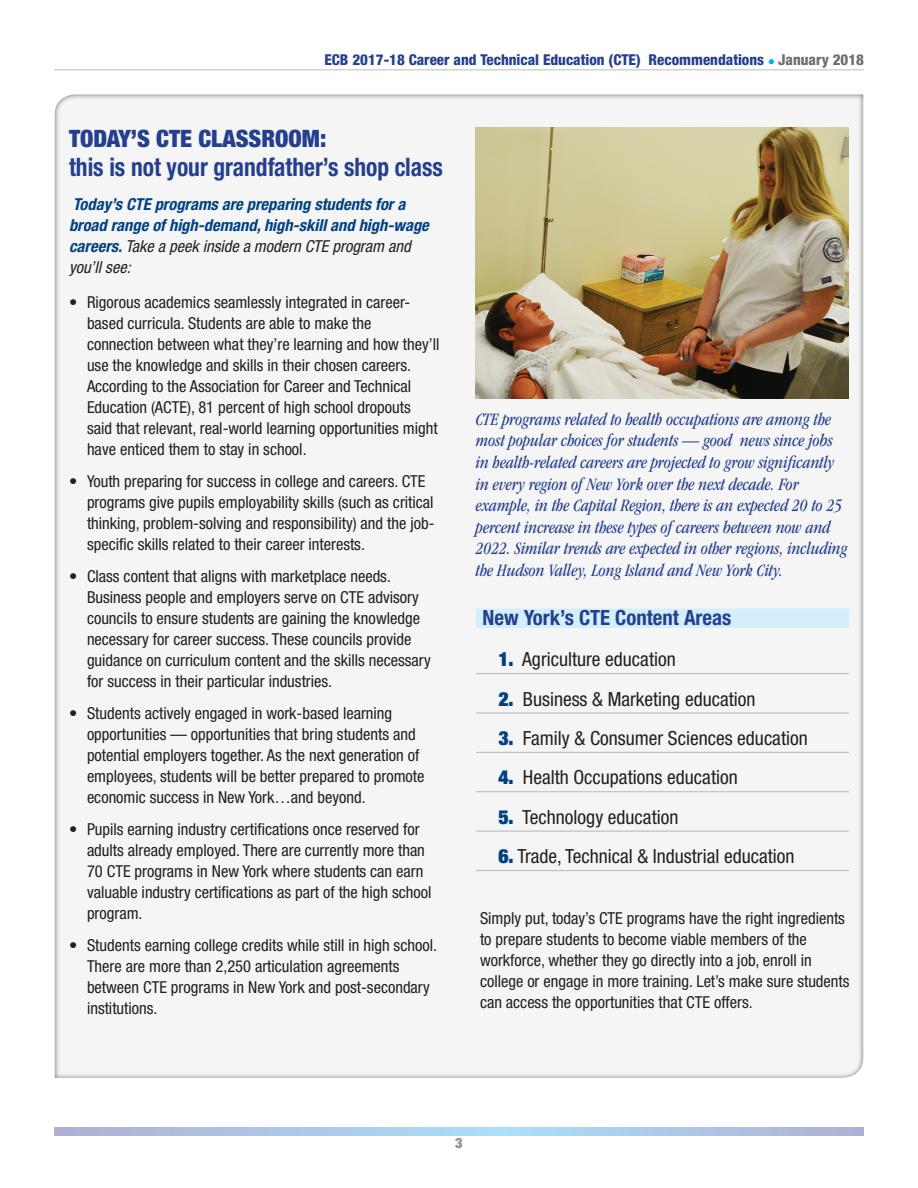
<style>
.page{position:relative;width:918px;height:1188px;background:#fff}
.page>*{position:absolute;margin:0;border:0;box-sizing:border-box;transform-origin:0 0}
.subhead{font:700 condensed 25.5px "Helvetica Neue LT Std";color:#253f8e;scale:.92 1}
.subhead-2{font:900 condensed 24px "Helvetica Neue LT Std";color:#253f8e}
.t1{font:700 condensed 21px "Helvetica Neue LT Std";color:#253f8e}
.t2{font:condensed 19.5px "Helvetica Neue LT Std";color:#231f20}
.t3{font:italic condensed 18px/21.6px "ITC Garamond Std";color:#253f8e;scale:.95 1}
.sidebar_bullets_1{font:condensed 16.5px/21px "Helvetica Neue LT Std";color:#231f20}
.sidebar_txt{font:condensed 16.5px/21px "Helvetica Neue LT Std";color:#231f20}
.sidebar_txt-2{font:italic 700 condensed 16.5px/21px "Helvetica Neue LT Std";color:#014181}
.t4{font:800 condensed 15px "Helvetica Neue LT Std";color:#253f8e}
.t5{font:900 condensed 14.25px "Helvetica Neue LT Std";color:#939598}
.s1{color:#00aeef}
.s2{color:#6c6d70}
.s3{font-weight:400;color:#231f20}
.s4{font-weight:900;color:#014181}
</style>
<div class="page">
<svg style="left:54px;top:1128px;width:810px;height:7px;background:#acc7e4"></svg>
<hr style="left:54px;top:69px;width:810px;height:2px;background:#d1d2d4">
<div style="left:53px;top:93px;width:812px;height:986px;background:#f5f5f6"></div>
<img style="left:476px;top:127px;width:373px;height:272px">
<div style="left:476px;top:608px;width:373px;height:20px;background:#d4effb"></div>
<hr style="left:476px;top:673px;width:373px;height:1px;background:#bcbdc0">
<hr style="left:476px;top:712px;width:373px;height:2px;background:#bcbdc0">
<hr style="left:476px;top:752px;width:373px;height:1px;background:#bcbdc0">
<hr style="left:476px;top:791px;width:373px;height:1px;background:#bcbdc0">
<hr style="left:476px;top:831px;width:373px;height:1px;background:#bcbdc0">
<hr style="left:476px;top:870px;width:373px;height:1px;background:#bcbdc0">
<p class="t4" style="left:324px;top:50px;width:541px">ECB 2017-18 Career and Technical Education (CTE) Recommendations <span class="s1">●</span> <span class="s2">January 2018</span></p>
<h3 class="subhead-2" style="left:69px;top:124px;width:259px">TODAY’S CTE CLASSROOM:</h3>
<h3 class="subhead" style="left:69px;top:151px;width:408px">this is not your grandfather’s shop class</h3>
<p class="sidebar_txt-2" style="left:69px;top:194px;width:361px">Today’s CTE programs are preparing students for a broad range of high-demand, high-skill and high-wage careers. <span class="s3">Take a peek inside a modern CTE program and you’ll see:</span></p>
<p class="sidebar_bullets_1" style="left:87px;top:291px;width:354px;text-indent:-18px">• Rigorous academics seamlessly integrated in career&shy;based curricula. Students are able to make the connection between what they’re learning and how they’ll use the knowledge and skills in their chosen careers.<br>According to the Association for Career and Technical Education (ACTE), 81 percent of high school dropouts said that relevant, real-world learning opportunities might have enticed them to stay in school.</p>
<p class="sidebar_bullets_1" style="left:87px;top:470px;width:349px;text-indent:-18px">• Youth preparing for success in college and careers. CTE programs give pupils employability skills (such as critical thinking, problem-solving and responsibility) and the job&shy;specific skills related to their career interests.</p>
<p class="sidebar_bullets_1" style="left:87px;top:565px;width:345px;text-indent:-18px">• Class content that aligns with marketplace needs.<br>Business people and employers serve on CTE advisory councils to ensure students are gaining the knowledge necessary for career success. These councils provide guidance on curriculum content and the skills necessary for success in their particular industries.</p>
<p class="sidebar_bullets_1" style="left:87px;top:702px;width:339px;text-indent:-18px">• Students actively engaged in work-based learning opportunities — opportunities that bring students and potential employers together. As the next generation of employees, students will be better prepared to promote economic success in New York…and beyond.</p>
<p class="sidebar_bullets_1" style="left:87px;top:818px;width:346px;text-indent:-18px">• Pupils earning industry certifications once reserved for adults already employed. There are currently more than 70 CTE programs in New York where students can earn valuable industry certifications as part of the high school program.</p>
<p class="sidebar_bullets_1" style="left:87px;top:934px;width:351px;text-indent:-18px">• Students earning college credits while still in high school.<br>There are more than 2,250 articulation agreements between CTE programs in New York and post-secondary institutions.</p>
<p class="t3" style="left:476px;top:409px;width:393px">CTE programs related to health occupations are among the most popular choices for students — good news since jobs in health-related careers are projected to grow significantly in every region of New York over the next decade. For example, in the Capital Region, there is an expected 20 to 25 percent increase in these types of careers between now and 2022. Similar trends are expected in other regions, including the Hudson Valley, Long Island and New York City.</p>
<p class="t1" style="left:483px;top:605px;width:250px">New York’s CTE Content Areas</p>
<p class="t2" style="left:498px;top:648px;width:179px"><span class="s4">1.</span> Agriculture education</p>
<p class="t2" style="left:498px;top:687px;width:259px"><span class="s4">2.</span> Business &amp; Marketing education</p>
<p class="t2" style="left:498px;top:727px;width:311px"><span class="s4">3.</span> Family &amp; Consumer Sciences education</p>
<p class="t2" style="left:498px;top:766px;width:241px"><span class="s4">4.</span> Health Occupations education</p>
<p class="t2" style="left:498px;top:806px;width:182px"><span class="s4">5.</span> Technology education</p>
<p class="t2" style="left:498px;top:845px;width:298px"><span class="s4">6.</span> Trade, Technical &amp; Industrial education</p>
<p class="sidebar_txt" style="left:480px;top:908px;width:371px">Simply put, today’s CTE programs have the right ingredients to prepare students to become viable members of the workforce, whether they go directly into a job, enroll in college or engage in more training. Let’s make sure students can access the opportunities that CTE offers.</p>
<p class="t5" style="left:455px;top:1134px;width:9px">3</p>
</div>
